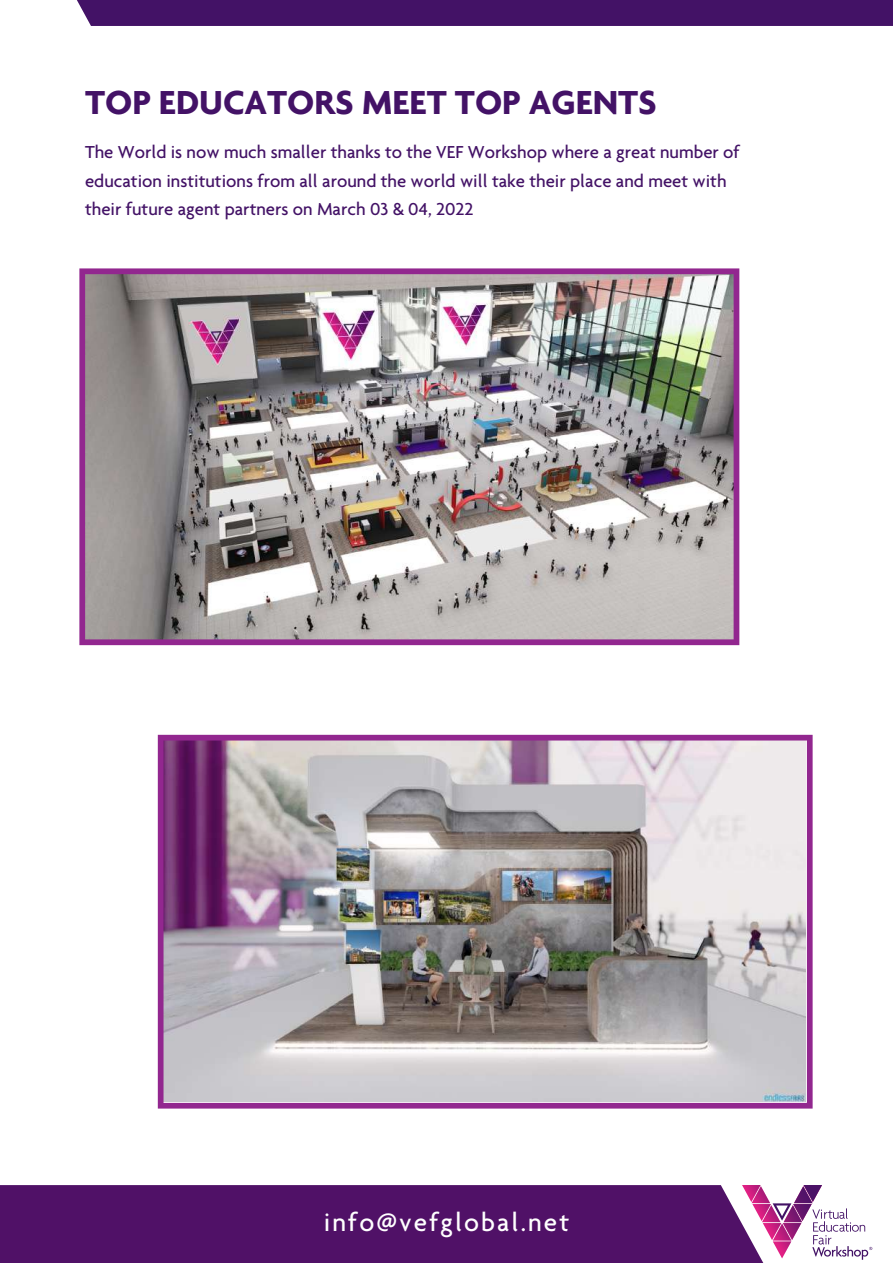
<style>
.page{position:relative;width:893px;height:1263px;background:#fff}
.page>*{position:absolute;margin:0;border:0;box-sizing:border-box;transform-origin:0 0}
.t1{font:700 36px "Agenda Bold OMT";color:#431266}
.t2{font:27.15px "Agenda Medium OMT";letter-spacing:.075em;color:#fff}
.t3{font:18.75px/28.5px "Agenda Medium OMT";color:#431266}
</style>
<div class="page">
<div style="left:77px;top:0;width:816px;height:26px;background:#431266"></div>
<div style="left:0;top:1185px;width:721px;height:78px;background:#501167"></div>
<svg style="left:721px;top:1185px;width:152px;height:78px"></svg>
<img style="left:79px;top:268px;width:660px;height:377px">
<img style="left:158px;top:735px;width:655px;height:373px">
<h1 class="t1" style="left:85px;top:81px;width:573px">TOP EDUCATORS MEET TOP AGENTS</h1>
<p class="t3" style="left:85px;top:137px;width:656px">The World is now much smaller thanks to the VEF Workshop where a great number of education institutions from all around the world will take their place and meet with their future agent partners on March 03 &amp; 04, 2022</p>
<h2 class="t2" style="left:324px;top:1205px;width:247px">info@vefglobal.net</h2>
</div>
